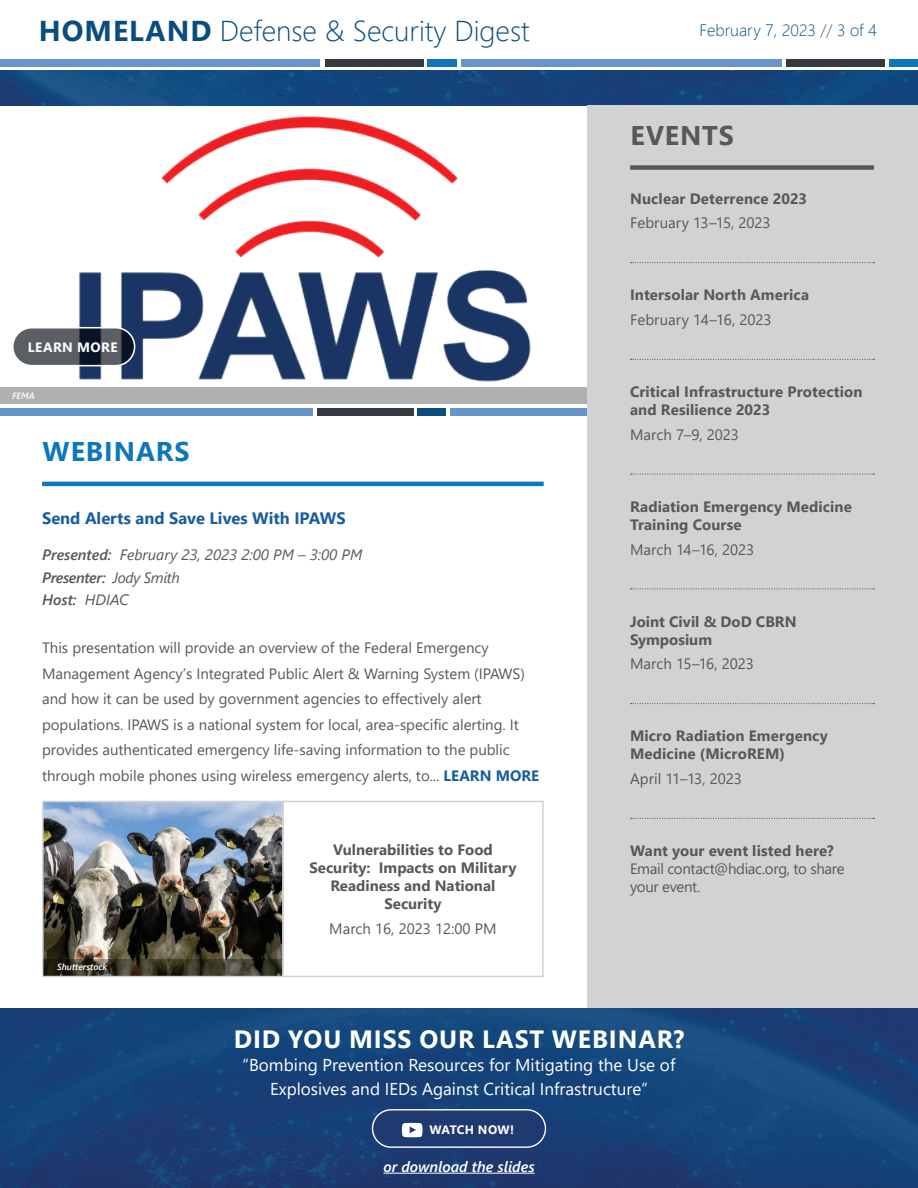
<style>
.page{position:relative;width:918px;height:1188px;background:#fff}
.page>*{position:absolute;margin:0;border:0;box-sizing:border-box;transform-origin:0 0}
.t1{font:300 28.65px "Segoe UI";color:#084d7d}
.t2{font:700 27px "Segoe UI";letter-spacing:.035em;color:#0d77bc}
.t3{font:700 27px "Segoe UI";letter-spacing:.035em;color:#57585a}
.t4{font:700 24.9px "Segoe UI";letter-spacing:.035em;color:#fff}
.t5{font:17.1px/23.4px "Segoe UI";color:#fff;text-align:center}
.t6{font:700 16.5px "Segoe UI";color:#175d9e}
.t7{font:300 16.5px "Segoe UI";color:#084d7d}
.t8{font:15px/25.5px "Segoe UI";letter-spacing:-.005em;color:#57585a}
.t9{font:700 15px/18px "Segoe UI";letter-spacing:.005em;color:#57585a}
.t10{font:italic 15px/22.5px "Segoe UI";color:#57585a}
.t11{font:italic 600 15px "Segoe UI";color:#fff}
.t12{font:700 13.5px "Segoe UI";letter-spacing:.035em;color:#fff}
.t13{font:700 12.15px "Segoe UI";letter-spacing:.015em;color:#fff}
.t14{font:italic 600 9px "Segoe UI";color:#fff}
.s1{font-weight:700}
.s2{color:#57585a}
.s3{font-weight:600}
.s4{font-weight:700;color:#175d9e}
</style>
<div class="page">
<img style="left:1px;top:71px;width:917px;height:34px">
<img style="left:0;top:105px;width:588px;height:282px">
<div style="left:0;top:408px;width:313px;height:8px;background:#6794cc"></div>
<div style="left:317px;top:408px;width:97px;height:8px;background:#343a3f"></div>
<div style="left:418px;top:408px;width:28px;height:8px;background:#084d7d"></div>
<div style="left:450px;top:408px;width:138px;height:8px;background:#6794cc"></div>
<svg style="left:13px;top:328px;width:122px;height:38px;background:#464c54"></svg>
<div style="left:12px;top:327px;width:123px;height:39px;border:2px solid #fff;border-radius:19px"></div>
<div style="left:0;top:387px;width:588px;height:17px;background:#aeb0b2"></div>
<hr style="left:42px;top:482px;width:502px;height:4px;background:#0d77bc">
<div style="left:588px;top:106px;width:330px;height:903px;background:#d1d2d4"></div>
<div style="left:630px;top:165px;width:244px;height:5px;background:#57585a"></div>
<svg style="left:631px;top:262px;width:243px;height:1px"></svg>
<svg style="left:631px;top:359px;width:243px;height:1px"></svg>
<svg style="left:631px;top:474px;width:243px;height:1px"></svg>
<svg style="left:631px;top:588px;width:243px;height:1px"></svg>
<svg style="left:631px;top:703px;width:243px;height:1px"></svg>
<svg style="left:631px;top:818px;width:243px;height:1px"></svg>
<img style="left:0;top:1009px;width:918px;height:179px">
<hr style="left:383px;top:1173px;width:152px;height:1px;background:#fff">
<div style="left:373px;top:1110px;width:172px;height:37px;background:#1f3971;border-radius:19px"></div>
<svg style="left:402px;top:1123px;width:21px;height:14px"></svg>
<div style="left:372px;top:1109px;width:174px;height:39px;border:1px solid #fff;border-radius:19px"></div>
<img style="left:42px;top:800px;width:240px;height:177px">
<svg style="left:282px;top:800px;width:262px;height:178px"></svg>
<svg style="left:44px;top:959px;width:238px;height:17px;background:#3a3729"></svg>
<div style="left:0;top:59px;width:320px;height:7px;background:#6794cc"></div>
<div style="left:325px;top:59px;width:99px;height:7px;background:#343a3f"></div>
<div style="left:428px;top:59px;width:29px;height:7px;background:#0d77bc"></div>
<div style="left:461px;top:59px;width:321px;height:7px;background:#6794cc"></div>
<div style="left:786px;top:59px;width:99px;height:7px;background:#343a3f"></div>
<div style="left:889px;top:59px;width:29px;height:7px;background:#0d77bc"></div>
<h1 class="t1" style="left:39px;top:4px;width:492px"><span class="s1">HOMELAND</span> Defense &amp; Security Digest</h1>
<p class="t7" style="left:700px;top:15px;width:179px">February 7, 2023 <span class="s2">//</span> 3 of 4</p>
<h2 class="t3" style="left:631px;top:110px;width:105px">EVENTS</h2>
<p class="t9" style="left:630px;top:188px;width:178px">Nuclear Deterrence 2023</p>
<p class="t8" style="left:630px;top:209px;width:142px">February 13–15, 2023</p>
<p class="t12" style="left:28px;top:334px;width:91px">LEARN MORE</p>
<p class="t14" style="left:12px;top:387px;width:24px">FEMA</p>
<h2 class="t2" style="left:43px;top:426px;width:149px">WEBINARS</h2>
<p class="t6" style="left:42px;top:503px;width:305px">Send Alerts and Save Lives With IPAWS</p>
<p class="t10" style="left:42px;top:541px;width:322px"><span class="s3">Presented:</span> February 23, 2023 2:00 PM – 3:00 PM<br><span class="s3">Presenter:</span> Jody Smith<br><span class="s3">Host:</span> HDIAC</p>
<p class="t8" style="left:42px;top:634px;width:499px">This presentation will provide an overview of the Federal Emergency Management Agency’s Integrated Public Alert &amp; Warning System (IPAWS) and how it can be used by government agencies to effectively alert populations. IPAWS is a national system for local, area-specific alerting. It provides authenticated emergency life-saving information to the public through mobile phones using wireless emergency alerts, to... <span class="s4">LEARN MORE</span></p>
<p class="t14" style="left:57px;top:959px;width:52px">Shutterstock</p>
<p class="t9" style="left:310px;top:840px;width:208px;text-align:center">Vulnerabilities to Food<br>Security: Impacts on Military<br>Readiness and National<br>Security</p>
<p class="t8" style="left:329px;top:914px;width:169px">March 16, 2023 12:00 PM</p>
<p class="t9" style="left:630px;top:285px;width:180px">Intersolar North America</p>
<p class="t8" style="left:630px;top:306px;width:143px">February 14–16, 2023</p>
<p class="t9" style="left:630px;top:382px;width:234px">Critical Infrastructure Protection and Resilience 2023</p>
<p class="t8" style="left:630px;top:420px;width:110px">March 7–9, 2023</p>
<p class="t9" style="left:630px;top:496px;width:223px">Radiation Emergency Medicine<br>Training Course</p>
<p class="t8" style="left:630px;top:535px;width:126px">March 14–16, 2023</p>
<p class="t9" style="left:630px;top:611px;width:168px">Joint Civil &amp; DoD CBRN<br>Symposium</p>
<p class="t8" style="left:630px;top:650px;width:125px">March 15–16, 2023</p>
<p class="t9" style="left:630px;top:726px;width:199px">Micro Radiation Emergency<br>Medicine (MicroREM)</p>
<p class="t8" style="left:630px;top:765px;width:113px">April 11–13, 2023</p>
<p class="t9" style="left:630px;top:841px;width:205px">Want your event listed here?</p>
<p class="t8" style="left:630px;top:858px;width:216px;line-height:18px">Email contact@hdiac.org, to share your event.</p>
<h3 class="t4" style="left:234px;top:1016px;width:452px">DID YOU MISS OUR LAST WEBINAR?</h3>
<p class="t5" style="left:243px;top:1052px;width:434px">“Bombing Prevention Resources for Mitigating the Use of<br>Explosives and IEDs Against Critical Infrastructure”</p>
<p class="t13" style="left:429px;top:1118px;width:86px">WATCH NOW!</p>
<p class="t11" style="left:383px;top:1152px;width:153px">or download the slides</p>
</div>
